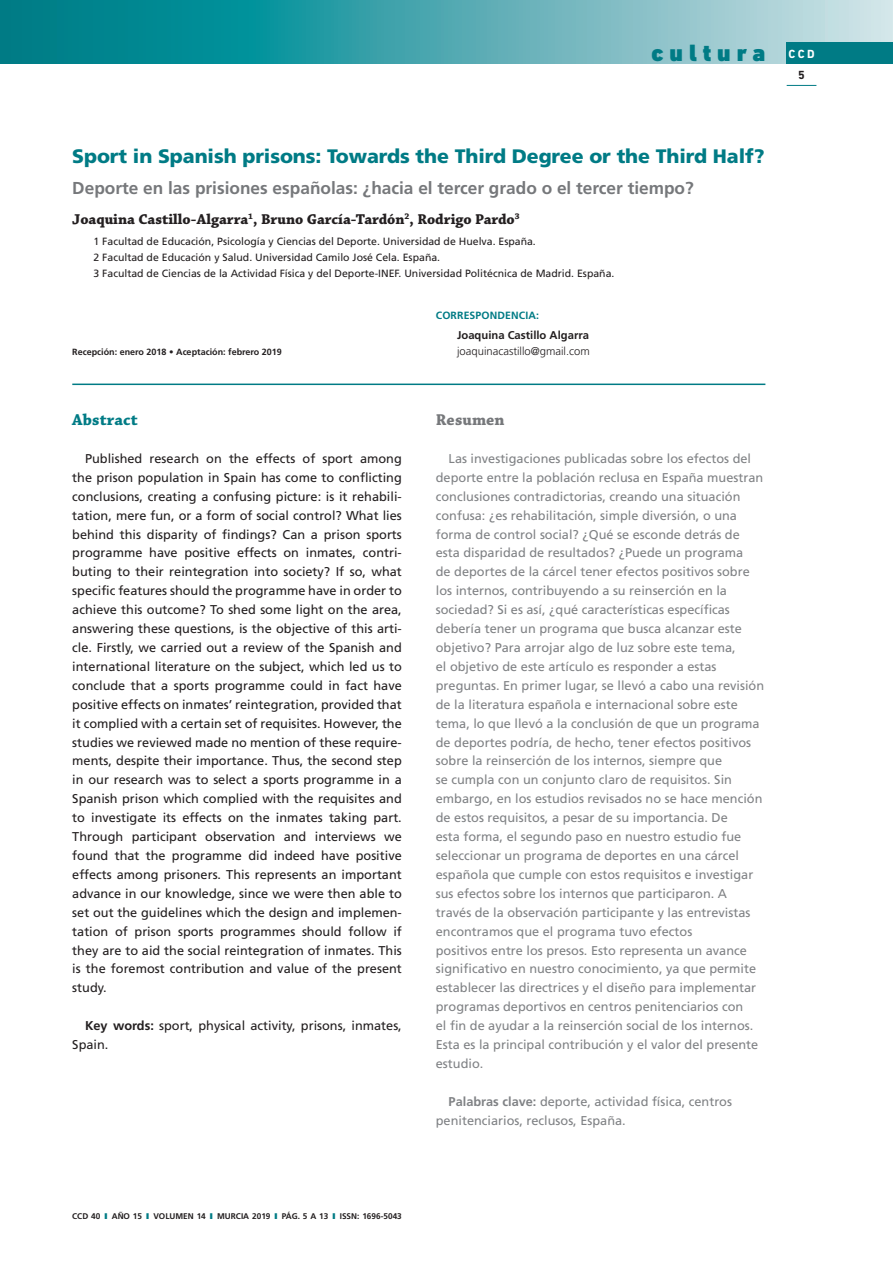
<style>
.page{position:relative;width:893px;height:1263px;background:#fff}
.page>*{position:absolute;margin:0;border:0;box-sizing:border-box;transform-origin:0 0}
.t1{font:900 24px "DIN Next LT Pro";letter-spacing:.25em;color:#007b85}
.t2{font:900 19.5px "Frutiger LT Std";letter-spacing:-.005em;color:#007b85}
.t3{font:700 17.25px "Frutiger LT Std";color:#76787b}
.t4{font:700 16.5px "Chaparral Pro";letter-spacing:.005em;color:#007b85}
.t5{font:700 16.5px "Chaparral Pro";letter-spacing:.01em;color:#76787b}
.t6{font:700 15px "Chaparral Pro";color:#231f20}
.t7{font:12.75px/18.9px "Frutiger LT Std";color:#808285}
.t8{font:12.75px/18.9px "Frutiger LT Std";color:#231f20;text-align:justify}
.t9{font:700 12px "DIN Next LT Pro";color:#fff}
.t10{font:700 12px "DIN Next LT Pro";color:#231f20}
.t11{font:300 11.25px "Frutiger LT Std";color:#231f20}
.t12{font:700 11.25px "Frutiger LT Std";color:#231f20}
.t13{font:10.5px/16.4px "Frutiger LT Std";color:#231f20}
.t14{font:700 10.5px "Frutiger LT Std";letter-spacing:.01em;color:#007b85}
.t15{font:700 9px "Frutiger LT Std";color:#231f20}
.t16{font:700 8.25px "Frutiger LT Std";color:#231f20}
.s1{font-weight:700}
.s2{font-weight:900;color:#007b85}
</style>
<div class="page">
<svg style="left:0;top:0;width:893px;height:64px;background:#4da8b0"></svg>
<hr style="left:72px;top:384px;width:693px;height:1px;background:#007b85">
<div style="left:787px;top:43px;width:106px;height:21px;background:#007b85"></div>
<svg style="left:787px;top:85px;width:29px;height:1px"></svg>
<h1 class="t1" style="left:651px;top:38px;width:115px">cultura</h1>
<p class="t9" style="left:788px;top:47px;width:28px">CCD</p>
<p class="t10" style="left:798px;top:68px;width:8px">5</p>
<h2 class="t2" style="left:72px;top:145px;width:694px">Sport in Spanish prisons: Towards the Third Degree or the Third Half?</h2>
<h3 class="t3" style="left:72px;top:178px;width:623px">Deporte en las prisiones españolas: ¿hacia el tercer grado o el tercer tiempo?</h3>
<p class="t6" style="left:72px;top:210px;width:449px">Joaquina Castillo-Algarra<sup>1</sup>, Bruno García-Tardón<sup>2</sup>, Rodrigo Pardo<sup>3</sup></p>
<p class="t13" style="left:94px;top:233px;width:522px">1 Facultad de Educación, Psicología y Ciencias del Deporte. Universidad de Huelva. España.<br>2 Facultad de Educación y Salud. Universidad Camilo José Cela. España.<br>3 Facultad de Ciencias de la Actividad Física y del Deporte-INEF. Universidad Politécnica de Madrid. España.</p>
<p class="t15" style="left:72px;top:347px;width:211px">Recepción: enero 2018 • Aceptación: febrero 2019</p>
<p class="t4" style="left:72px;top:410px;width:67px">Abstract</p>
<p class="t8" style="left:72px;top:449px;width:331px;text-indent:13px">Published research on the effects of sport among the prison population in Spain has come to conflicting conclusions, creating a confusing picture: is it rehabili&shy;tation, mere fun, or a form of social control? What lies behind this disparity of findings? Can a prison sports programme have positive effects on inmates, contri&shy;buting to their reintegration into society? If so, what specific features should the programme have in order to achieve this outcome? To shed some light on the area, answering these questions, is the objective of this arti&shy;cle. Firstly, we carried out a review of the Spanish and international literature on the subject, which led us to conclude that a sports programme could in fact have positive effects on inmates’ reintegration, provided that it complied with a certain set of requisites. However, the studies we reviewed made no mention of these require&shy;ments, despite their importance. Thus, the second step in our research was to select a sports programme in a Spanish prison which complied with the requisites and to investigate its effects on the inmates taking part.<br>Through participant observation and interviews we found that the programme did indeed have positive effects among prisoners. This represents an important advance in our knowledge, since we were then able to set out the guidelines which the design and implemen&shy;tation of prison sports programmes should follow if they are to aid the social reintegration of inmates. This is the foremost contribution and value of the present study.</p>
<p class="t8" style="left:72px;top:1016px;width:331px;text-indent:13px"><span class="s1">Key words:</span> sport, physical activity, prisons, inmates,<br>Spain.</p>
<p class="t14" style="left:436px;top:310px;width:105px">CORRESPONDENCIA:</p>
<p class="t12" style="left:457px;top:329px;width:133px">Joaquina Castillo Algarra</p>
<p class="t11" style="left:457px;top:345px;width:134px">joaquinacastillo@gmail.com</p>
<p class="t5" style="left:436px;top:410px;width:70px">Resumen</p>
<p class="t7" style="left:436px;top:449px;width:330px;text-indent:13px">Las investigaciones publicadas sobre los efectos del deporte entre la población reclusa en España muestran conclusiones contradictorias, creando una situación confusa: ¿es rehabilitación, simple diversión, o una forma de control social? ¿Qué se esconde detrás de esta disparidad de resultados? ¿Puede un programa<br>de deportes de la cárcel tener efectos positivos sobre los internos, contribuyendo a su reinserción en la sociedad? Si es así, ¿qué características específicas debería tener un programa que busca alcanzar este objetivo? Para arrojar algo de luz sobre este tema,<br>el objetivo de este artículo es responder a estas preguntas. En primer lugar, se llevó a cabo una revisión de la literatura española e internacional sobre este tema, lo que llevó a la conclusión de que un programa de deportes podría, de hecho, tener efectos positivos sobre la reinserción de los internos, siempre que<br>se cumpla con un conjunto claro de requisitos. Sin embargo, en los estudios revisados no se hace mención de estos requisitos, a pesar de su importancia. De<br>esta forma, el segundo paso en nuestro estudio fue seleccionar un programa de deportes en una cárcel española que cumple con estos requisitos e investigar sus efectos sobre los internos que participaron. A través de la observación participante y las entrevistas encontramos que el programa tuvo efectos<br>positivos entre los presos. Esto representa un avance significativo en nuestro conocimiento, ya que permite establecer las directrices y el diseño para implementar programas deportivos en centros penitenciarios con<br>el fin de ayudar a la reinserción social de los internos.<br>Esta es la principal contribución y el valor del presente estudio.</p>
<p class="t7" style="left:436px;top:1092px;width:298px;text-indent:13px"><span class="s1">Palabras clave:</span> deporte, actividad física, centros penitenciarios, reclusos, España.</p>
<p class="t16" style="left:72px;top:1211px;width:331px">CCD 40 <span class="s2">I</span> AÑO 15 <span class="s2">I</span> VOLUMEN 14 <span class="s2">I</span> MURCIA 2019 <span class="s2">I</span> PÁG. 5 A 13 <span class="s2">I</span> ISSN: 1696-5043</p>
</div>
